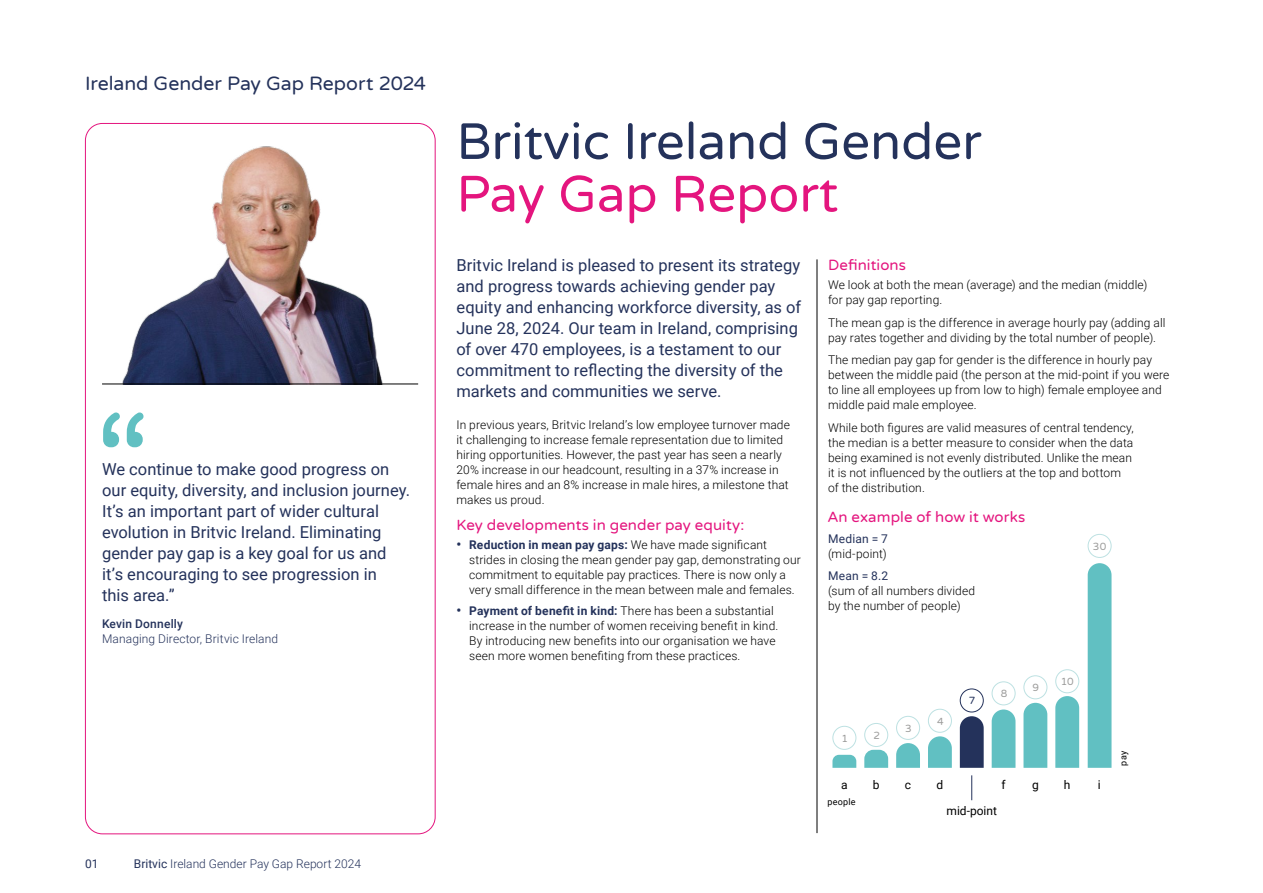
<style>
.page{position:relative;width:1263px;height:893px;background:#fff}
.page>*{position:absolute;margin:0;border:0;box-sizing:border-box;transform-origin:0 0}
.t1{font:51px "Varela Round";color:#24325b}
.t2{font:51px "Varela Round";color:#e4157e}
.t3{font:19.5px "Varela Round";letter-spacing:-.005em;color:#24325b}
.t4{font:16.5px/21px "Roboto";color:#24325b}
.t5{font:15px "Varela Round";letter-spacing:.005em;color:#e4157e}
.t6{font:300 12px/15px "Roboto";letter-spacing:.01em;color:#000}
.t7{font:300 12px "Roboto";color:#24325b}
.t8{font:12px "Roboto";letter-spacing:.015em;color:#24325b}
.t9{font:12px "Roboto";color:#000}
.t10{font:500 12px "Roboto";letter-spacing:.02em;color:#24325b}
.t11{font:10.5px "Varela Round";color:#9d9d9c}
.t12{font:10.5px "Varela Round";color:#24325b}
.t13{font:9px "Roboto";letter-spacing:.025em;color:#000}
.s1{font-weight:400}
.s2{font-weight:700;font-size:13.5px;color:#24325b}
.s3{font-weight:700;color:#24325b}
</style>
<div class="page">
<svg style="left:103px;top:412px;width:41px;height:35px"></svg>
<hr style="left:817px;top:259px;width:1px;height:574px;background:#000">
<svg style="left:832px;top:755px;width:24px;height:13px"></svg>
<div style="left:832px;top:726px;width:24px;height:24px;border:1px solid #bde1e2;border-radius:50%"></div>
<svg style="left:864px;top:750px;width:24px;height:18px"></svg>
<div style="left:864px;top:723px;width:24px;height:24px;border:1px solid #bde1e2;border-radius:50%"></div>
<svg style="left:896px;top:743px;width:24px;height:25px"></svg>
<div style="left:896px;top:716px;width:24px;height:24px;border:1px solid #bde1e2;border-radius:50%"></div>
<svg style="left:928px;top:736px;width:24px;height:32px"></svg>
<div style="left:928px;top:709px;width:24px;height:24px;border:1px solid #bde1e2;border-radius:50%"></div>
<div style="left:1088px;top:563px;width:23px;height:205px;background:#61c0c2"></div>
<svg style="left:1055px;top:696px;width:24px;height:72px;background:#69c3c5"></svg>
<div style="left:1055px;top:669px;width:24px;height:24px;border:1px solid #bde1e2;border-radius:50%"></div>
<svg style="left:1023px;top:703px;width:24px;height:65px;background:#6ac3c5"></svg>
<div style="left:1023px;top:675px;width:24px;height:24px;border:1px solid #bde1e2;border-radius:50%"></div>
<svg style="left:992px;top:709px;width:23px;height:59px"></svg>
<div style="left:992px;top:681px;width:23px;height:24px;border:1px solid #bde1e2;border-radius:50%"></div>
<svg style="left:960px;top:716px;width:24px;height:52px"></svg>
<div style="left:960px;top:689px;width:24px;height:23px;border:1px solid #24325b;border-radius:50%"></div>
<svg style="left:971px;top:775px;width:1px;height:25px"></svg>
<div style="left:1088px;top:534px;width:23px;height:24px;border:1px solid #bde1e2;border-radius:50%"></div>
<img style="left:85px;top:128px;width:350px;height:256px">
<hr style="left:102px;top:384px;width:316px;height:1px;background:#000">
<h2 class="t3" style="left:85px;top:70px;width:342px">Ireland Gender Pay Gap Report 2024</h2>
<p class="t4" style="left:102px;top:458px;width:310px">We continue to make good progress on our equity, diversity, and inclusion journey.<br>It’s an important part of wider cultural evolution in Britvic Ireland. Eliminating gender pay gap is a key goal for us and it’s encouraging to see progression in<br>this area.”</p>
<p class="t10" style="left:102px;top:616px;width:83px">Kevin Donnelly</p>
<p class="t7" style="left:102px;top:631px;width:178px">Managing Director, Britvic Ireland</p>
<p class="t8" style="left:85px;top:855px;width:15px">01</p>
<p class="t7" style="left:134px;top:855px;width:229px"><span class="s1">Britvic</span> Ireland Gender Pay Gap Report 2024</p>
<h1 class="t1" style="left:456px;top:107px;width:527px">Britvic Ireland Gender</h1>
<h1 class="t2" style="left:456px;top:159px;width:383px">Pay Gap Report</h1>
<p class="t4" style="left:456px;top:254px;width:346px">Britvic Ireland is pleased to present its strategy and progress towards achieving gender pay equity and enhancing workforce diversity, as of June 28, 2024. Our team in Ireland, comprising of over 470 employees, is a testament to our commitment to reflecting the diversity of the markets and communities we serve.</p>
<p class="t6" style="left:456px;top:417px;width:335px">In previous years, Britvic Ireland’s low employee turnover made it challenging to increase female representation due to limited hiring opportunities. However, the past year has seen a nearly 20% increase in our headcount, resulting in a 37% increase in female hires and an 8% increase in male hires, a milestone that makes us proud.</p>
<p class="t5" style="left:456px;top:514px;width:290px">Key developments in gender pay equity:</p>
<p class="t6" style="left:469px;top:537px;width:333px;text-indent:-13px"><span class="s2">•</span> <span class="s3">Reduction in mean pay gaps:</span> We have made significant strides in closing the mean gender pay gap, demonstrating our commitment to equitable pay practices. There is now only a very small difference in the mean between male and females.</p>
<p class="t6" style="left:469px;top:603px;width:311px;text-indent:-13px"><span class="s2">•</span> <span class="s3">Payment of benefit in kind:</span> There has been a substantial increase in the number of women receiving benefit in kind.<br>By introducing new benefits into our organisation we have seen more women benefiting from these practices.</p>
<p class="t5" style="left:828px;top:255px;width:79px">Definitions</p>
<p class="t6" style="left:828px;top:277px;width:321px">We look at both the mean (average) and the median (middle) for pay gap reporting.</p>
<p class="t6" style="left:828px;top:314px;width:339px">The mean gap is the difference in average hourly pay (adding all pay rates together and dividing by the total number of people).</p>
<p class="t6" style="left:828px;top:352px;width:343px">The median pay gap for gender is the difference in hourly pay between the middle paid (the person at the mid-point if you were to line all employees up from low to high) female employee and middle paid male employee.</p>
<p class="t6" style="left:828px;top:419px;width:307px">While both figures are valid measures of central tendency, the median is a better measure to consider when the data being examined is not evenly distributed. Unlike the mean it is not influenced by the outliers at the top and bottom of the distribution.</p>
<p class="t5" style="left:827px;top:507px;width:199px">An example of how it works</p>
<p class="t8" style="left:828px;top:530px;width:61px">Median = 7</p>
<p class="t6" style="left:828px;top:545px;width:60px">(mid-point)</p>
<p class="t8" style="left:828px;top:567px;width:62px">Mean = 8.2</p>
<p class="t6" style="left:828px;top:583px;width:149px">(sum of all numbers divided by the number of people)</p>
<p class="t11" style="left:1093px;top:539px;width:15px">30</p>
<p class="t11" style="left:841px;top:731px;width:8px">1</p>
<p class="t11" style="left:873px;top:728px;width:8px">2</p>
<p class="t11" style="left:905px;top:721px;width:8px">3</p>
<p class="t11" style="left:937px;top:714px;width:8px">4</p>
<p class="t12" style="left:969px;top:693px;width:8px">7</p>
<p class="t11" style="left:1001px;top:686px;width:8px">8</p>
<p class="t11" style="left:1032px;top:680px;width:8px">9</p>
<p class="t11" style="left:1061px;top:674px;width:14px">10</p>
<p class="t9" style="left:841px;top:777px;width:8px">a</p>
<p class="t9" style="left:873px;top:777px;width:8px">b</p>
<p class="t9" style="left:905px;top:777px;width:8px">c</p>
<p class="t9" style="left:936px;top:777px;width:8px">d</p>
<p class="t9" style="left:1001px;top:777px;width:6px">f</p>
<p class="t9" style="left:1032px;top:777px;width:8px">g</p>
<p class="t9" style="left:1064px;top:777px;width:8px">h</p>
<p class="t9" style="left:1098px;top:777px;width:4px">i</p>
<p class="t13" style="left:827px;top:795px;width:30px">people</p>
<p class="t9" style="left:946px;top:802px;width:52px">mid-point</p>
<p class="t13" style="left:1117px;top:765px;width:16px;rotate:-90deg">pay</p>
</div>
